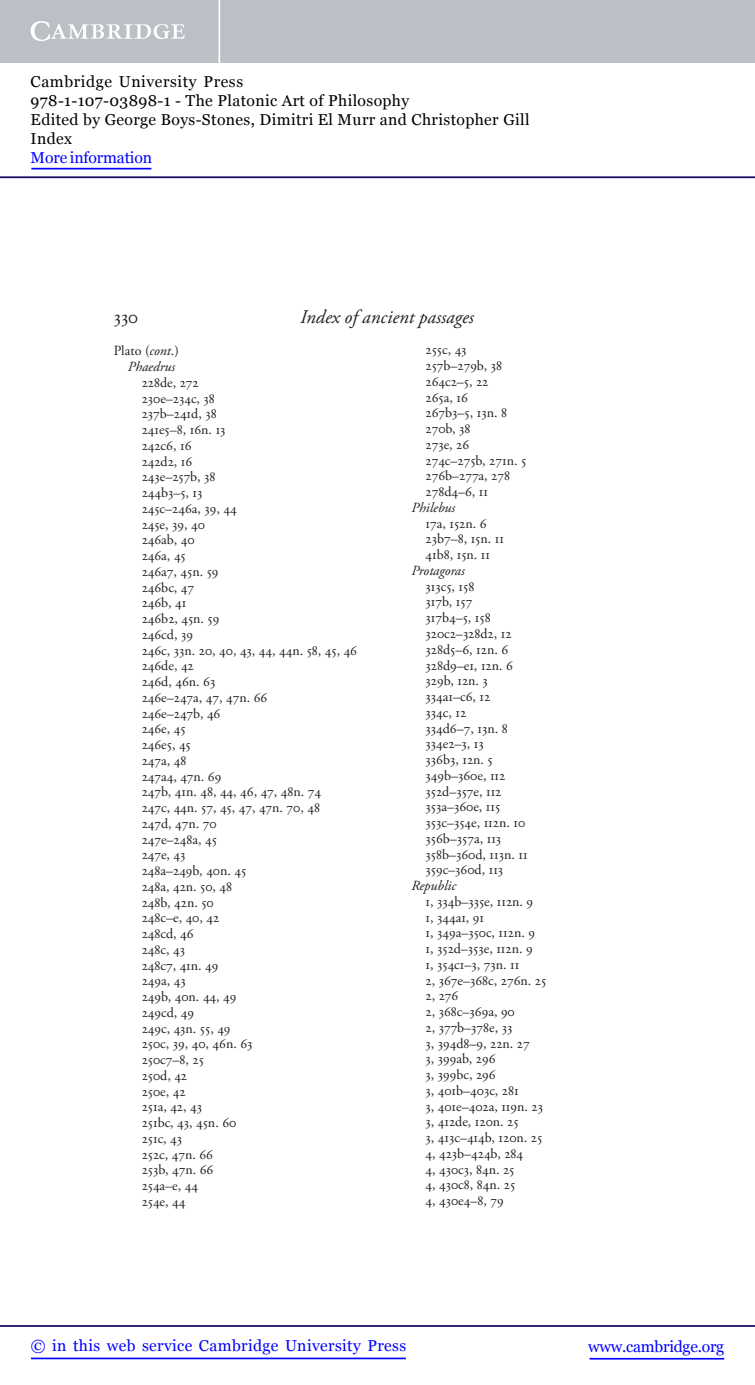
<style>
.page{position:relative;width:755px;height:1385px;background:#fff}
.page>*{position:absolute;margin:0;border:0;box-sizing:border-box;transform-origin:0 0}
.t1{font:italic 19.25px "Adobe Garamond Pro";color:#231f20}
.t2{font:19.25px "Adobe Garamond Pro";color:#231f20}
.t3{font:15.75px/18.9px "Georgia";letter-spacing:.025em;color:#000}
.t4{font:15.75px "Georgia";letter-spacing:.025em;color:#00f}
.t5{font:15.75px "Georgia";letter-spacing:-.015em;color:#00f}
.t6{font:15.75px "Georgia";letter-spacing:-.01em;color:#00f}
.t7{font:14px/15.8px "Adobe Garamond Pro";color:#231f20}
.t8{font:italic 14px "Adobe Garamond Pro";color:#231f20}
.s1{font-style:italic}
</style>
<div class="page">
<hr style="left:589px;top:1358px;width:134px;height:1px;background:#00f">
<hr style="left:0;top:1325px;width:754px;height:2px;background:#150666">
<hr style="left:31px;top:1357px;width:374px;height:2px;background:#00f">
<div style="left:0;top:0;width:754px;height:63px;background:#bac0c6"></div>
<svg style="left:31px;top:21px;width:154px;height:20px"></svg>
<hr style="left:218px;top:0;width:2px;height:63px;background:#fff">
<hr style="left:0;top:176px;width:754px;height:2px;background:#150666">
<hr style="left:31px;top:168px;width:120px;height:1px;background:#00f">
<p class="t3" style="left:31px;top:72px;width:500px">Cambridge University Press<br>978-1-107-03898-1 - The Platonic Art of Philosophy<br>Edited by George Boys-Stones, Dimitri El Murr and Christopher Gill Index</p>
<p class="t6" style="left:31px;top:148px;width:123px">More information</p>
<h1 class="t2" style="left:114px;top:309px;width:26px">330</h1>
<h1 class="t1" style="left:300px;top:309px;width:175px">Index of ancient passages</h1>
<p class="t8" style="left:128px;top:361px;width:49px">Phaedrus</p>
<p class="t7" style="left:142px;top:376px;width:217px">228de, 272<br>230e–234c, 38<br>237b–241d, 38<br>241e5–8, 16n. 13<br>242c6, 16<br>242d2, 16<br>243e–257b, 38<br>244b3–5, 13<br>245c–246a, 39 , 44<br>245e, 39 , 40<br>246ab, 40<br>246a, 45<br>246a7, 45n. 59<br>246bc, 47<br>246b, 41<br>246b2, 45n. 59<br>246cd, 39<br>246c, 33n. 20 , 40 , 43 , 44 , 44n. 58 , 45 , 46<br>246de, 42<br>246d, 46n. 63<br>246e–247a, 47 , 47n. 66<br>246e–247b, 46<br>246e, 45<br>246e5, 45<br>247a, 48<br>247a4, 47n. 69<br>247b, 41n. 48 , 44 , 46 , 47 , 48n. 74<br>247c, 44n. 57 , 45 , 47 , 47n. 70 , 48<br>247d, 47n. 70<br>247e–248a, 45<br>247e, 43<br>248a–249b, 40n. 45<br>248a, 42n. 50 , 48<br>248b, 42n. 50<br>248c–e, 40 , 42<br>248cd, 46<br>248c, 43<br>248c7, 41n. 49<br>249a, 43<br>249b, 40n. 44 , 49<br>249cd, 49<br>249c, 43n. 55 , 49<br>250c, 39 , 40 , 46n. 63<br>250c7–8, 25<br>250d, 42<br>250e, 42<br>251a, 42 , 43<br>251bc, 43 , 45n. 60<br>251c, 43<br>252c, 47n. 66<br>253b, 47n. 66<br>254a–e, 44<br>254e, 44</p>
<p class="t7" style="left:114px;top:344px;width:67px">Plato (<span class="s1">cont</span>.)</p>
<p class="t7" style="left:425px;top:343px;width:102px">255c, 43<br>257b–279b, 38<br>264c2–5, 22<br>265a, 16<br>267b3–5, 13n. 8<br>270b, 38<br>273e, 26<br>274c–275b, 271n. 5<br>276b–277a, 278<br>278d4–6, 11</p>
<p class="t8" style="left:411px;top:502px;width:45px">Philebus</p>
<p class="t7" style="left:425px;top:517px;width:80px">17a, 152n. 6<br>23b7–8, 15n. 11<br>41b8, 15n. 11</p>
<p class="t8" style="left:411px;top:565px;width:55px">Protagoras</p>
<p class="t7" style="left:425px;top:580px;width:104px">313c5, 158<br>317b, 157<br>317b4–5, 158<br>320c2–328d2, 12<br>328d5–6, 12n. 6<br>328d9–e1, 12n. 6<br>329b, 12n. 3<br>334a1–c6, 12<br>334c, 12<br>334d6–7, 13n. 8<br>334e2–3, 13<br>336b3, 12n. 5<br>349b–360e, 112<br>352d–357e, 112<br>353a–360e, 115<br>353c–354e, 112n. 10<br>356b–357a, 113<br>358b–360d, 113n. 11<br>359c–360d, 113</p>
<p class="t8" style="left:411px;top:880px;width:46px">Republic</p>
<p class="t7" style="left:425px;top:895px;width:122px">1, 334b–335e, 112n. 9<br>1, 344a1, 91<br>1, 349a–350c, 112n. 9<br>1, 352d–353e, 112n. 9<br>1, 354c1–3, 73n. 11<br>2, 367e–368c, 276n. 25<br>2, 276<br>2, 368c–369a, 90<br>2, 377b–378e, 33<br>3, 394d8–9, 22n. 27<br>3, 399ab, 296<br>3, 399bc, 296<br>3, 401b–403c, 281<br>3, 401e–402a, 119n. 23<br>3, 412de, 120n. 25<br>3, 413c–414b, 120n. 25<br>4, 423b–424b, 284<br>4, 430c3, 84n. 25<br>4, 430c8, 84n. 25<br>4, 430e4–8, 79</p>
<p class="t4" style="left:31px;top:1337px;width:376px">© in this web service Cambridge University Press</p>
<p class="t5" style="left:587px;top:1337px;width:137px">www.cambridge.org</p>
</div>
